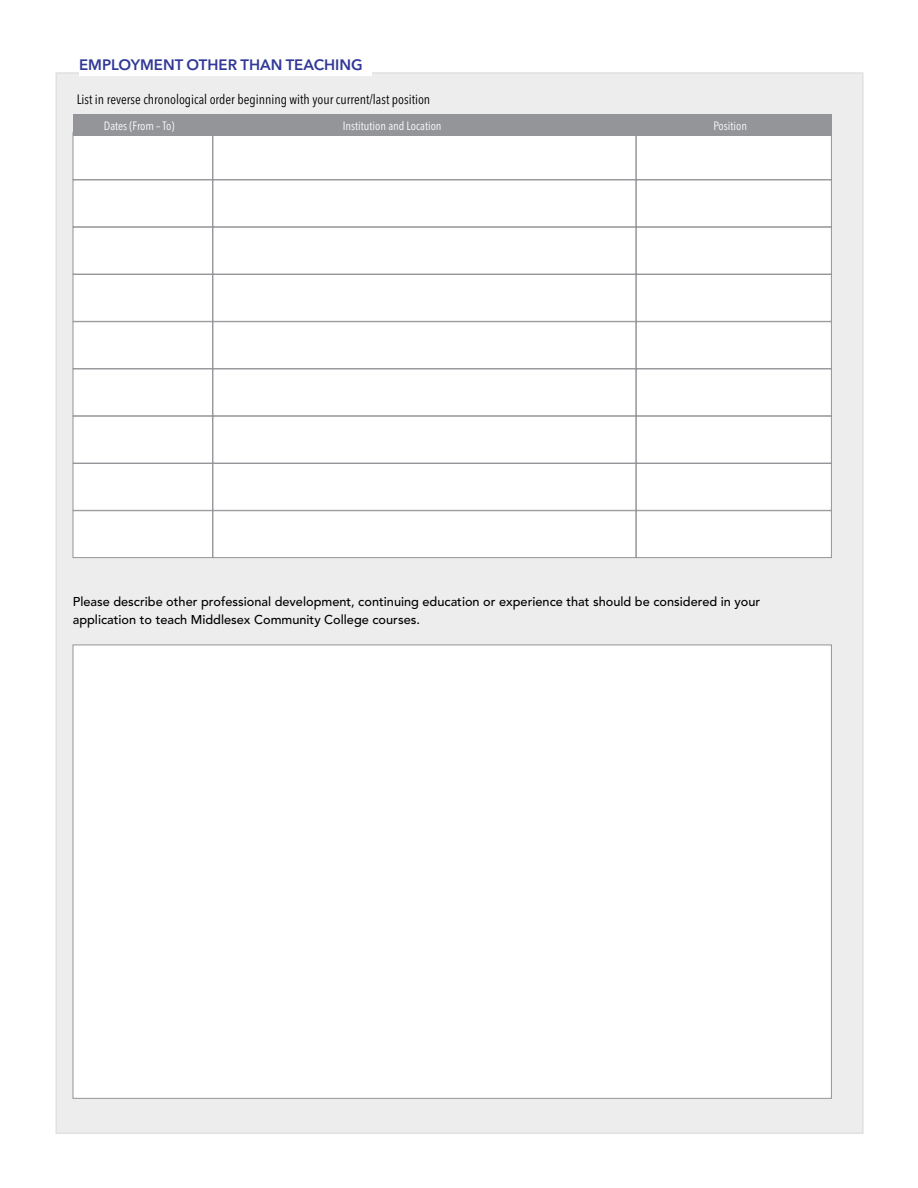
<style>
.page{position:relative;width:918px;height:1188px;background:#fff}
.page>*{position:absolute;margin:0;border:0;box-sizing:border-box;transform-origin:0 0}
.t1{font:600 15px "Avenir Next LT Pro";color:#313896}
.t2{font:condensed 13.5px "Avenir Next LT Pro";color:#000}
.t3{font:500 12.75px/18px "Avenir LT Std";color:#000}
.t4{font:condensed 12px "Avenir Next LT Pro";color:#fff}
</style>
<div class="page">
<div style="left:56px;top:72px;width:808px;height:1062px;background:#ededee;border:2px solid #e0e1e2"></div>
<div style="left:73px;top:645px;width:759px;height:454px;background:#fff;border:1px solid #939598"></div>
<div style="left:79px;top:53px;width:293px;height:22px;background:#fff"></div>
<div style="left:73px;top:133px;width:140px;height:47px;background:#fff;border:1px solid #939598"></div>
<div style="left:73px;top:180px;width:140px;height:47px;background:#fff;border:1px solid #939598"></div>
<div style="left:73px;top:227px;width:140px;height:47px;background:#fff;border:1px solid #939598"></div>
<div style="left:73px;top:274px;width:140px;height:48px;background:#fff;border:1px solid #939598"></div>
<div style="left:73px;top:322px;width:140px;height:47px;background:#fff;border:1px solid #939598"></div>
<div style="left:73px;top:369px;width:140px;height:47px;background:#fff;border:1px solid #939598"></div>
<div style="left:73px;top:416px;width:140px;height:47px;background:#fff;border:1px solid #939598"></div>
<div style="left:73px;top:463px;width:140px;height:48px;background:#fff;border:1px solid #939598"></div>
<div style="left:73px;top:511px;width:140px;height:47px;background:#fff;border:1px solid #939598"></div>
<div style="left:213px;top:133px;width:423px;height:47px;background:#fff;border:1px solid #939598"></div>
<div style="left:213px;top:180px;width:423px;height:47px;background:#fff;border:1px solid #939598"></div>
<div style="left:213px;top:227px;width:423px;height:47px;background:#fff;border:1px solid #939598"></div>
<div style="left:213px;top:274px;width:423px;height:48px;background:#fff;border:1px solid #939598"></div>
<div style="left:213px;top:322px;width:423px;height:47px;background:#fff;border:1px solid #939598"></div>
<div style="left:213px;top:369px;width:423px;height:47px;background:#fff;border:1px solid #939598"></div>
<div style="left:213px;top:416px;width:423px;height:47px;background:#fff;border:1px solid #939598"></div>
<div style="left:213px;top:463px;width:423px;height:48px;background:#fff;border:1px solid #939598"></div>
<div style="left:213px;top:511px;width:423px;height:47px;background:#fff;border:1px solid #939598"></div>
<div style="left:636px;top:133px;width:196px;height:47px;background:#fff;border:1px solid #939598"></div>
<div style="left:636px;top:180px;width:196px;height:47px;background:#fff;border:1px solid #939598"></div>
<div style="left:636px;top:227px;width:196px;height:47px;background:#fff;border:1px solid #939598"></div>
<div style="left:636px;top:274px;width:196px;height:48px;background:#fff;border:1px solid #939598"></div>
<div style="left:636px;top:322px;width:196px;height:47px;background:#fff;border:1px solid #939598"></div>
<div style="left:636px;top:369px;width:196px;height:47px;background:#fff;border:1px solid #939598"></div>
<div style="left:636px;top:416px;width:196px;height:47px;background:#fff;border:1px solid #939598"></div>
<div style="left:636px;top:463px;width:196px;height:48px;background:#fff;border:1px solid #939598"></div>
<div style="left:636px;top:511px;width:196px;height:47px;background:#fff;border:1px solid #939598"></div>
<div style="left:73px;top:114px;width:759px;height:22px;background:#939598"></div>
<p class="t1" style="left:79px;top:55px;width:285px">EMPLOYMENT OTHER THAN TEACHING</p>
<p class="t2" style="left:77px;top:91px;width:355px">List in reverse chronological order beginning with your current/last position</p>
<p class="t4" style="left:104px;top:118px;width:72px">Dates (From – To)</p>
<p class="t4" style="left:343px;top:118px;width:100px">Institution and Location</p>
<p class="t4" style="left:713px;top:118px;width:35px">Position</p>
<p class="t3" style="left:73px;top:592px;width:689px">Please describe other professional development, continuing education or experience that should be considered in your application to teach Middlesex Community College courses.</p>
</div>
